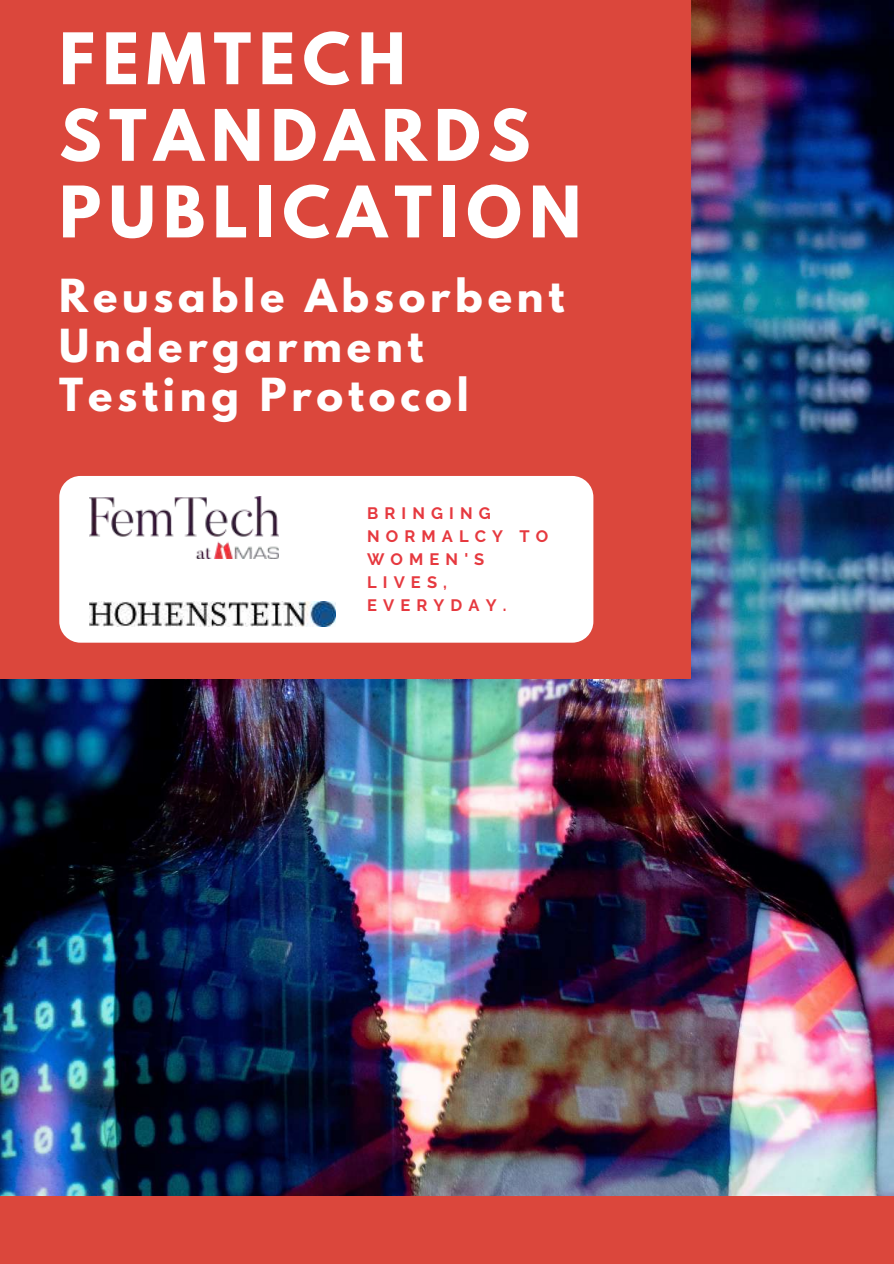
<style>
.page{position:relative;width:894px;height:1264px;background:#fff}
.page>*{position:absolute;margin:0;border:0;box-sizing:border-box;transform-origin:0 0}
.t1{font:700 62.85px/76.5px "League Spartan";letter-spacing:.12em;color:#fff}
.t2{font:700 40.35px/49.5px "League Spartan";letter-spacing:.12em;color:#fff}
.t3{font:700 16.5px/22.8px "Raleway";letter-spacing:.37em;color:#e6393f}
</style>
<div class="page">
<img style="left:0;top:0;width:893px;height:1196px">
<div style="left:0;top:0;width:690px;height:678px;background:#db473c"></div>
<div style="left:0;top:1196px;width:893px;height:67px;background:#db473c"></div>
<div style="left:59px;top:476px;width:534px;height:166px;background:#fff;border-radius:21px"></div>
<img style="left:89px;top:497px;width:190px;height:62px">
<img style="left:89px;top:601px;width:246px;height:25px">
<h1 class="t1" style="left:59px;top:29px;width:523px">FEMTECH<br>STANDARDS<br>PUBLICATION</h1>
<p class="t2" style="left:59px;top:276px;width:506px">Reusable Absorbent<br>Undergarment<br>Testing Protocol</p>
<p class="t3" style="left:367px;top:502px;width:182px">BRINGING<br>NORMALCY TO<br>WOMEN'S<br>LIVES,<br>EVERYDAY.</p>
</div>
